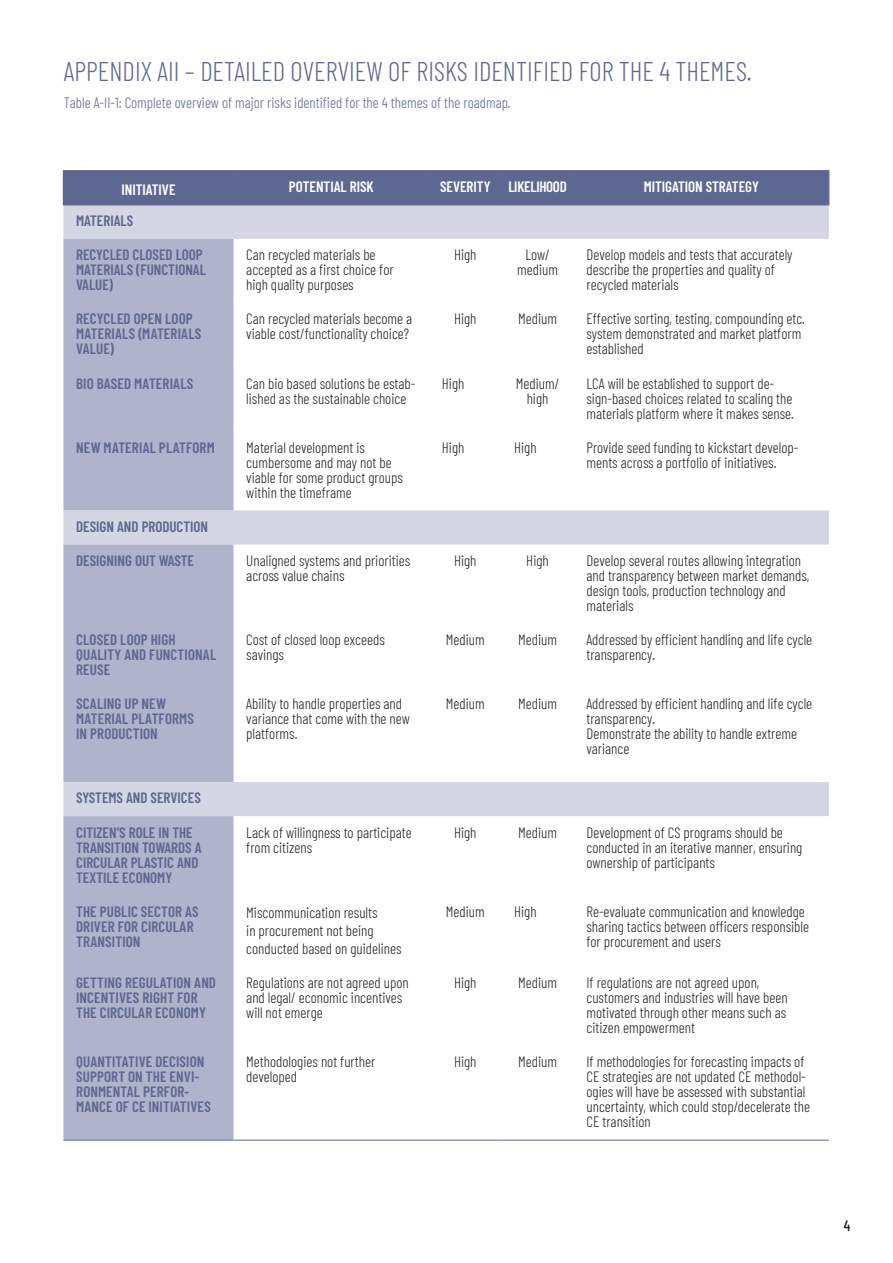
<style>
.page{position:relative;width:893px;height:1263px;background:#fff}
.page>*{position:absolute;margin:0;border:0;box-sizing:border-box;transform-origin:0 0}
.Rubrik_grafik_0_-_18{font:300 27px "Barlow Condensed";color:#5e6790}
.Brød_grafik_10_10{font:300 15px/15px "Barlow Condensed";color:#231f20}
.Rubrik_grafik_10_10{font:600 15px/15px "Barlow Condensed";letter-spacing:.005em;color:#5e6790}
.Brød_10_12{font:300 15px "Barlow Condensed";color:#5e6790}
.Brød_10_12-2{font:300 15px/18px "Barlow Condensed";color:#231f20}
.Rubrik_grafik_10_10-2{font:600 15px "Barlow Condensed";color:#fff}
.Rubrik_grafik_10_10-3{font:600 15px "Barlow Condensed";letter-spacing:-.02em;color:#fff}
.t1{font:500 15px "Barlow Condensed";color:#231f20}
</style>
<div class="page">
<div style="left:64px;top:171px;width:764px;height:33px;background:#5e6790"></div>
<svg style="left:63px;top:205px;width:766px;height:611px"></svg>
<svg style="left:63px;top:239px;width:171px;height:901px;background:#b5b9cf"></svg>
<hr style="left:63px;top:170px;width:171px;height:1px;background:#5e6790">
<hr style="left:63px;top:171px;width:1px;height:33px;background:#5e6790">
<hr style="left:234px;top:170px;width:195px;height:1px;background:#5e6790">
<hr style="left:429px;top:170px;width:72px;height:1px;background:#5e6790">
<hr style="left:501px;top:170px;width:73px;height:1px;background:#5e6790">
<hr style="left:574px;top:170px;width:255px;height:1px;background:#5e6790">
<hr style="left:828px;top:171px;width:1px;height:33px;background:#5e6790">
<hr style="left:63px;top:204px;width:171px;height:1px;background:#5e6790">
<hr style="left:234px;top:204px;width:195px;height:1px;background:#5e6790">
<hr style="left:429px;top:204px;width:72px;height:1px;background:#5e6790">
<hr style="left:501px;top:204px;width:73px;height:1px;background:#5e6790">
<hr style="left:574px;top:204px;width:255px;height:1px;background:#5e6790">
<hr style="left:234px;top:303px;width:195px;height:1px;background:#fff">
<hr style="left:429px;top:303px;width:72px;height:1px;background:#fff">
<hr style="left:501px;top:303px;width:73px;height:1px;background:#fff">
<hr style="left:574px;top:303px;width:255px;height:1px;background:#fff">
<hr style="left:234px;top:367px;width:195px;height:1px;background:#fff">
<hr style="left:429px;top:367px;width:72px;height:1px;background:#fff">
<hr style="left:501px;top:367px;width:73px;height:1px;background:#fff">
<hr style="left:574px;top:367px;width:255px;height:1px;background:#fff">
<hr style="left:234px;top:431px;width:195px;height:1px;background:#fff">
<hr style="left:429px;top:431px;width:72px;height:1px;background:#fff">
<hr style="left:501px;top:431px;width:73px;height:1px;background:#fff">
<hr style="left:574px;top:431px;width:255px;height:1px;background:#fff">
<hr style="left:63px;top:1140px;width:171px;height:1px;background:#5e6790">
<hr style="left:234px;top:1140px;width:195px;height:1px;background:#5e6790">
<hr style="left:429px;top:1140px;width:72px;height:1px;background:#5e6790">
<hr style="left:501px;top:1140px;width:73px;height:1px;background:#5e6790">
<hr style="left:574px;top:1140px;width:255px;height:1px;background:#5e6790">
<p class="Rubrik_grafik_0_-_18" style="left:64px;top:52px;width:689px">APPENDIX AII – DETAILED OVERVIEW OF RISKS IDENTIFIED FOR THE 4 THEMES.</p>
<p class="Brød_10_12" style="left:64px;top:92px;width:448px">Table A-II-1: Complete overview of major risks identified for the 4 themes of the roadmap.</p>
<p class="Rubrik_grafik_10_10-2" style="left:121px;top:179px;width:56px">INITIATIVE</p>
<p class="Rubrik_grafik_10_10-2" style="left:289px;top:176px;width:86px">POTENTIAL RISK</p>
<p class="Rubrik_grafik_10_10-2" style="left:440px;top:176px;width:52px">SEVERITY</p>
<p class="Rubrik_grafik_10_10-3" style="left:508px;top:176px;width:60px">LIKELIHOOD</p>
<p class="Rubrik_grafik_10_10-2" style="left:644px;top:176px;width:117px">MITIGATION STRATEGY</p>
<p class="Rubrik_grafik_10_10" style="left:76px;top:212px;width:59px">MATERIALS</p>
<p class="Rubrik_grafik_10_10" style="left:76px;top:246px;width:131px">RECYCLED CLOSED LOOP<br>MATERIALS (FUNCTIONAL<br>VALUE)</p>
<p class="Brød_grafik_10_10" style="left:246px;top:246px;width:149px">Can recycled materials be accepted as a first choice for high quality purposes</p>
<p class="Brød_grafik_10_10" style="left:454px;top:246px;width:24px">High</p>
<p class="Brød_grafik_10_10" style="left:517px;top:246px;width:42px;text-align:center">Low/ medium</p>
<p class="Brød_grafik_10_10" style="left:586px;top:246px;width:208px">Develop models and tests that accurately describe the properties and quality of recycled materials</p>
<p class="Rubrik_grafik_10_10" style="left:76px;top:310px;width:127px">RECYCLED OPEN LOOP<br>MATERIALS (MATERIALS<br>VALUE)</p>
<p class="Brød_grafik_10_10" style="left:246px;top:310px;width:168px">Can recycled materials become a viable cost/functionality choice?</p>
<p class="Brød_grafik_10_10" style="left:454px;top:310px;width:24px">High</p>
<p class="Brød_grafik_10_10" style="left:518px;top:310px;width:40px">Medium</p>
<p class="Brød_grafik_10_10" style="left:586px;top:310px;width:220px">Effective sorting, testing, compounding etc. system demonstrated and market platform established</p>
<p class="Rubrik_grafik_10_10" style="left:76px;top:375px;width:119px">BIO BASED MATERIALS</p>
<p class="Brød_grafik_10_10" style="left:246px;top:375px;width:171px">Can bio based solutions be estab&shy;lished as the sustainable choice</p>
<p class="Brød_grafik_10_10" style="left:442px;top:375px;width:24px">High</p>
<p class="Brød_grafik_10_10" style="left:516px;top:375px;width:45px;text-align:center">Medium/ high</p>
<p class="Brød_grafik_10_10" style="left:586px;top:375px;width:209px">LCA will be established to support de&shy;sign-based choices related to scaling the materials platform where it makes sense.</p>
<p class="Rubrik_grafik_10_10" style="left:76px;top:439px;width:140px">NEW MATERIAL PLATFORM</p>
<p class="Brød_grafik_10_10" style="left:246px;top:439px;width:158px">Material development is cumbersome and may not be viable for some product groups within the timeframe</p>
<p class="Brød_grafik_10_10" style="left:442px;top:439px;width:24px">High</p>
<p class="Brød_grafik_10_10" style="left:514px;top:439px;width:24px">High</p>
<p class="Brød_grafik_10_10" style="left:586px;top:439px;width:214px">Provide seed funding to kickstart develop&shy;ments across a portfolio of initiatives.</p>
<p class="Rubrik_grafik_10_10" style="left:76px;top:518px;width:134px">DESIGN AND PRODUCTION</p>
<p class="Rubrik_grafik_10_10" style="left:76px;top:552px;width:119px">DESIGNING OUT WASTE</p>
<p class="Brød_grafik_10_10" style="left:246px;top:552px;width:165px">Unaligned systems and priorities across value chains</p>
<p class="Brød_grafik_10_10" style="left:454px;top:552px;width:24px">High</p>
<p class="Brød_grafik_10_10" style="left:526px;top:552px;width:24px">High</p>
<p class="Brød_grafik_10_10" style="left:586px;top:552px;width:225px">Develop several routes allowing integration and transparency between market demands, design tools, production technology and materials</p>
<p class="Rubrik_grafik_10_10" style="left:76px;top:631px;width:142px">CLOSED LOOP HIGH<br>QUALITY AND FUNCTIONAL<br>REUSE</p>
<p class="Brød_grafik_10_10" style="left:246px;top:631px;width:140px">Cost of closed loop exceeds savings</p>
<p class="Brød_grafik_10_10" style="left:446px;top:631px;width:40px">Medium</p>
<p class="Brød_grafik_10_10" style="left:518px;top:631px;width:40px">Medium</p>
<p class="Brød_grafik_10_10" style="left:586px;top:631px;width:227px">Addressed by efficient handling and life cycle transparency.</p>
<p class="Rubrik_grafik_10_10" style="left:76px;top:695px;width:119px">SCALING UP NEW<br>MATERIAL PLATFORMS<br>IN PRODUCTION</p>
<p class="Brød_grafik_10_10" style="left:246px;top:695px;width:165px">Ability to handle properties and variance that come with the new platforms.</p>
<p class="Brød_grafik_10_10" style="left:446px;top:695px;width:40px">Medium</p>
<p class="Brød_grafik_10_10" style="left:518px;top:695px;width:40px">Medium</p>
<p class="Brød_grafik_10_10" style="left:586px;top:695px;width:227px">Addressed by efficient handling and life cycle transparency.</p>
<p class="Brød_grafik_10_10" style="left:586px;top:725px;width:212px">Demonstrate the ability to handle extreme variance</p>
<p class="Rubrik_grafik_10_10" style="left:76px;top:789px;width:126px">SYSTEMS AND SERVICES</p>
<p class="Rubrik_grafik_10_10" style="left:76px;top:824px;width:127px">CITIZEN’S ROLE IN THE<br>TRANSITION TOWARDS A<br>CIRCULAR PLASTIC AND<br>TEXTILE ECONOMY</p>
<p class="Brød_grafik_10_10" style="left:246px;top:823px;width:167px">Lack of willingness to participate from citizens</p>
<p class="Brød_grafik_10_10" style="left:454px;top:823px;width:24px">High</p>
<p class="Brød_grafik_10_10" style="left:518px;top:823px;width:40px">Medium</p>
<p class="Brød_grafik_10_10" style="left:586px;top:823px;width:217px">Development of CS programs should be conducted in an iterative manner, ensuring ownership of participants</p>
<p class="Rubrik_grafik_10_10" style="left:76px;top:903px;width:124px">THE PUBLIC SECTOR AS<br>DRIVER FOR CIRCULAR<br>TRANSITION</p>
<p class="Brød_10_12-2" style="left:246px;top:903px;width:157px">Miscommunication results<br>in procurement not being conducted based on guidelines</p>
<p class="Brød_grafik_10_10" style="left:446px;top:903px;width:40px">Medium</p>
<p class="Brød_grafik_10_10" style="left:514px;top:903px;width:24px">High</p>
<p class="Brød_grafik_10_10" style="left:586px;top:903px;width:224px">Re-evaluate communication and knowledge sharing tactics between officers responsible for procurement and users</p>
<p class="Rubrik_grafik_10_10" style="left:76px;top:974px;width:141px">GETTING REGULATION AND<br>INCENTIVES RIGHT FOR<br>THE CIRCULAR ECONOMY</p>
<p class="Brød_grafik_10_10" style="left:246px;top:974px;width:164px">Regulations are not agreed upon and legal/ economic incentives will not emerge</p>
<p class="Brød_grafik_10_10" style="left:454px;top:974px;width:24px">High</p>
<p class="Brød_grafik_10_10" style="left:518px;top:974px;width:40px">Medium</p>
<p class="Brød_grafik_10_10" style="left:586px;top:974px;width:203px">If regulations are not agreed upon, customers and industries will have been motivated through other means such as citizen empowerment</p>
<p class="Rubrik_grafik_10_10" style="left:76px;top:1053px;width:136px">QUANTITATIVE DECISION<br>SUPPORT ON THE ENVI-<br>RONMENTAL PERFOR-<br>MANCE OF CE INITIATIVES</p>
<p class="Brød_grafik_10_10" style="left:246px;top:1053px;width:131px">Methodologies not further developed</p>
<p class="Brød_grafik_10_10" style="left:454px;top:1053px;width:24px">High</p>
<p class="Brød_grafik_10_10" style="left:518px;top:1053px;width:40px">Medium</p>
<p class="Brød_grafik_10_10" style="left:586px;top:1053px;width:225px">If methodologies for forecasting impacts of CE strategies are not updated CE methodol&shy;ogies will have be assessed with substantial uncertainty, which could stop/decelerate the CE transition</p>
<p class="t1" style="left:844px;top:1215px;width:8px">4</p>
</div>
